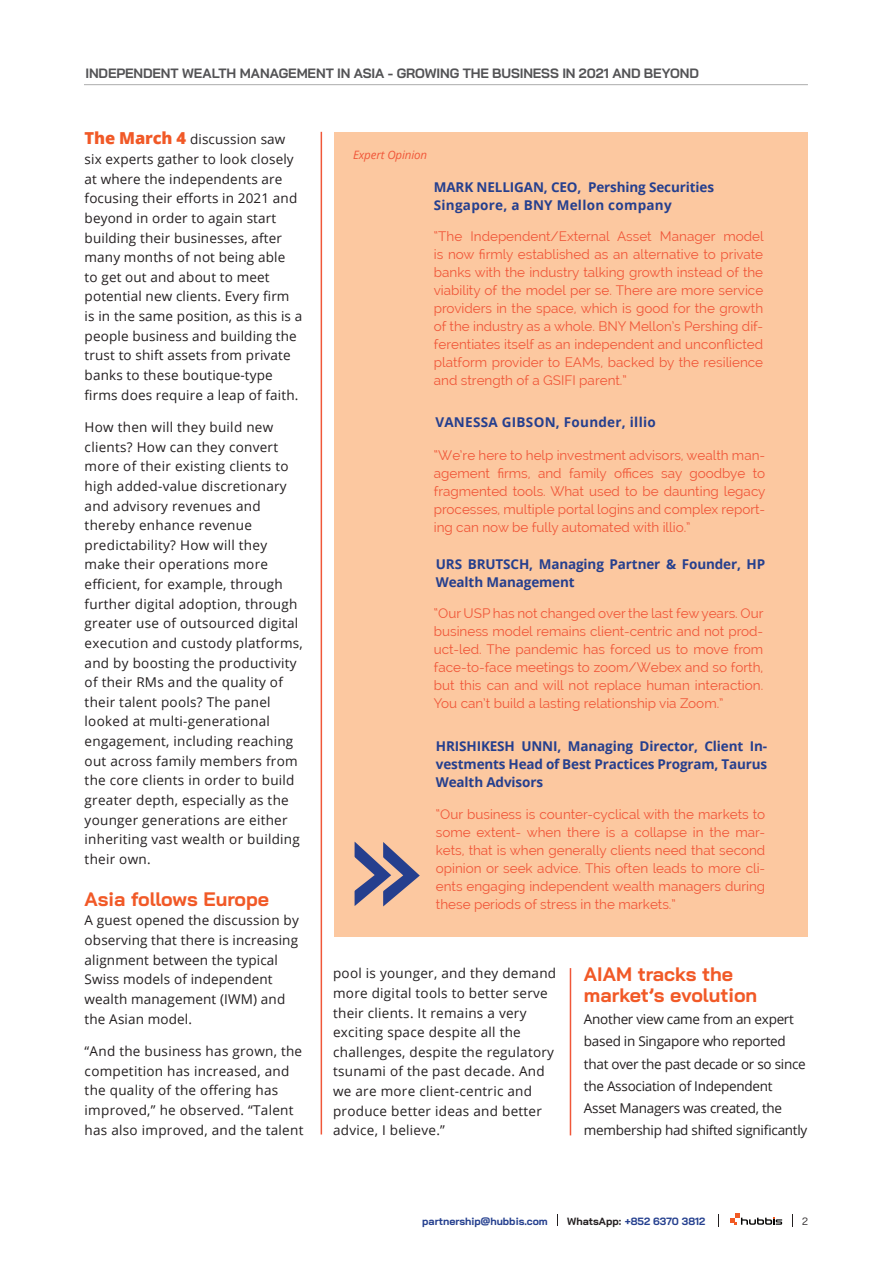
<style>
.page{position:relative;width:893px;height:1263px;background:#fff}
.page>*{position:absolute;margin:0;border:0;box-sizing:border-box;transform-origin:0 0}
.subtitle{font:700 19.5px/20.7px "Bai Jamjuree";color:#f15927}
.content_style_no_hyp{font:13.5px/19.6px "Open Sans";letter-spacing:.02em;color:#231f20}
.Paragraph_Style_1{font:13.5px/18px "Raleway";color:#f05739;text-align:justify}
.t1{font:700 13.5px/18px "Open Sans";letter-spacing:-.01em;color:#253f8e}
.content_style_no_hyp-2{font:13.5px/22.2px "Open Sans";letter-spacing:-.02em;color:#231f20}
.t2{font:700 13.5px "Bai Jamjuree";letter-spacing:-.005em;color:#535355}
.t3{font:700 13.5px "Open Sans";letter-spacing:.02em;color:#253f8e}
.t4{font:italic 11.55px "Open Sans";letter-spacing:-.01em;color:#f05739}
.t5{font:700 10.5px "Bai Jamjuree";color:#25408f}
.t6{font:10.5px "Bai Jamjuree";color:#231f20}
.s1{font-weight:800;font-size:16.5px;color:#f15927}
.s2{color:#231f20}
</style>
<div class="page">
<hr style="left:321px;top:132px;width:1px;height:1002px;background:#f05739">
<hr style="left:570px;top:968px;width:1px;height:167px;background:#f05739">
<svg style="left:730px;top:1213px;width:52px;height:12px"></svg>
<svg style="left:718px;top:1214px;width:1px;height:13px"></svg>
<svg style="left:792px;top:1214px;width:1px;height:13px"></svg>
<hr style="left:84px;top:84px;width:724px;height:1px;background:#adadad">
<div style="left:334px;top:132px;width:474px;height:804px;background:#fcc8a0"></div>
<svg style="left:355px;top:842px;width:65px;height:64px"></svg>
<p class="t2" style="left:85px;top:65px;width:615px">INDEPENDENT WEALTH MANAGEMENT IN ASIA - GROWING THE BUSINESS IN 2021 AND BEYOND</p>
<p class="content_style_no_hyp" style="left:85px;top:129px;width:219px"><span class="s1">The March 4</span> discussion saw six experts gather to look closely at where the independents are focusing their efforts in 2021 and beyond in order to again start building their businesses, after many months of not being able<br>to get out and about to meet potential new clients. Every firm is in the same position, as this is a people business and building the trust to shift assets from private banks to these boutique-type firms does require a leap of faith.</p>
<p class="content_style_no_hyp" style="left:85px;top:417px;width:220px">How then will they build new clients? How can they convert more of their existing clients to high added-value discretionary and advisory revenues and thereby enhance revenue predictability? How will they make their operations more efficient, for example, through further digital adoption, through greater use of outsourced digital execution and custody platforms, and by boosting the productivity of their RMs and the quality of their talent pools? The panel looked at multi-generational engagement, including reaching out across family members from the core clients in order to build greater depth, especially as the younger generations are either inheriting vast wealth or building their own.</p>
<p class="subtitle" style="left:85px;top:889px;width:186px">Asia follows Europe</p>
<p class="content_style_no_hyp" style="left:85px;top:910px;width:216px">A guest opened the discussion by observing that there is increasing alignment between the typical<br>Swiss models of independent wealth management (IWM) and the Asian model.</p>
<p class="content_style_no_hyp" style="left:85px;top:1041px;width:220px">“And the business has grown, the competition has increased, and the quality of the offering has improved,” he observed. “Talent has also improved, and the talent</p>
<p class="t4" style="left:353px;top:147px;width:76px">Expert Opinion</p>
<p class="t1" style="left:434px;top:178px;width:282px">MARK NELLIGAN, CEO, Pershing Securities</p>
<p class="t3" style="left:434px;top:196px;width:239px">Singapore, a BNY Mellon company</p>
<p class="Paragraph_Style_1" style="left:434px;top:227px;width:331px">“The Independent/External Asset Manager model is now firmly established as an alternative to private banks with the industry talking growth instead of the viability of the model per se. There are more service providers in the space, which is good for the growth of the industry as a whole. BNY Mellon’s Pershing dif&shy;ferentiates itself as an independent and unconflicted platform provider to EAMs, backed by the resilience and strength of a GSIFI parent.”</p>
<p class="t3" style="left:435px;top:412px;width:222px">VANESSA GIBSON, Founder, illio</p>
<p class="Paragraph_Style_1" style="left:434px;top:446px;width:333px">“We’re here to help investment advisors, wealth man&shy;agement firms, and family offices say goodbye to fragmented tools. What used to be daunting legacy processes, multiple portal logins and complex report&shy;ing can now be fully automated with illio.”</p>
<p class="t1" style="left:436px;top:555px;width:331px">URS BRUTSCH, Managing Partner &amp; Founder, HP<br>Wealth Management</p>
<p class="Paragraph_Style_1" style="left:434px;top:604px;width:331px">“Our USP has not changed over the last few years. Our business model remains client-centric and not prod&shy;uct-led. The pandemic has forced us to move from face-to-face meetings to zoom/Webex and so forth, but this can and will not replace human interaction.<br>You can’t build a lasting relationship via Zoom.”</p>
<p class="t1" style="left:436px;top:737px;width:333px;text-align:justify">HRISHIKESH UNNI, Managing Director, Client In&shy;vestments Head of Best Practices Program, Taurus Wealth Advisors</p>
<p class="Paragraph_Style_1" style="left:436px;top:806px;width:331px">“Our business is counter-cyclical with the markets to some extent- when there is a collapse in the mar&shy;kets, that is when generally clients need that second opinion or seek advice. This often leads to more cli&shy;ents engaging independent wealth managers during these periods of stress in the markets.”</p>
<p class="content_style_no_hyp" style="left:333px;top:963px;width:225px">pool is younger, and they demand more digital tools to better serve their clients. It remains a very exciting space despite all the challenges, despite the regulatory tsunami of the past decade. And we are more client-centric and produce better ideas and better advice, I believe.”</p>
<p class="subtitle" style="left:584px;top:964px;width:175px">AIAM tracks the market’s evolution</p>
<p class="content_style_no_hyp-2" style="left:584px;top:1008px;width:225px">Another view came from an expert based in Singapore who reported that over the past decade or so since the Association of Independent Asset Managers was created, the membership had shifted significantly</p>
<p class="t5" style="left:422px;top:1215px;width:127px">partnership@hubbis.com</p>
<p class="t5" style="left:567px;top:1215px;width:139px"><span class="s2">WhatsApp:</span> +852 6370 3812</p>
<p class="t6" style="left:802px;top:1212px;width:7px">2</p>
</div>
